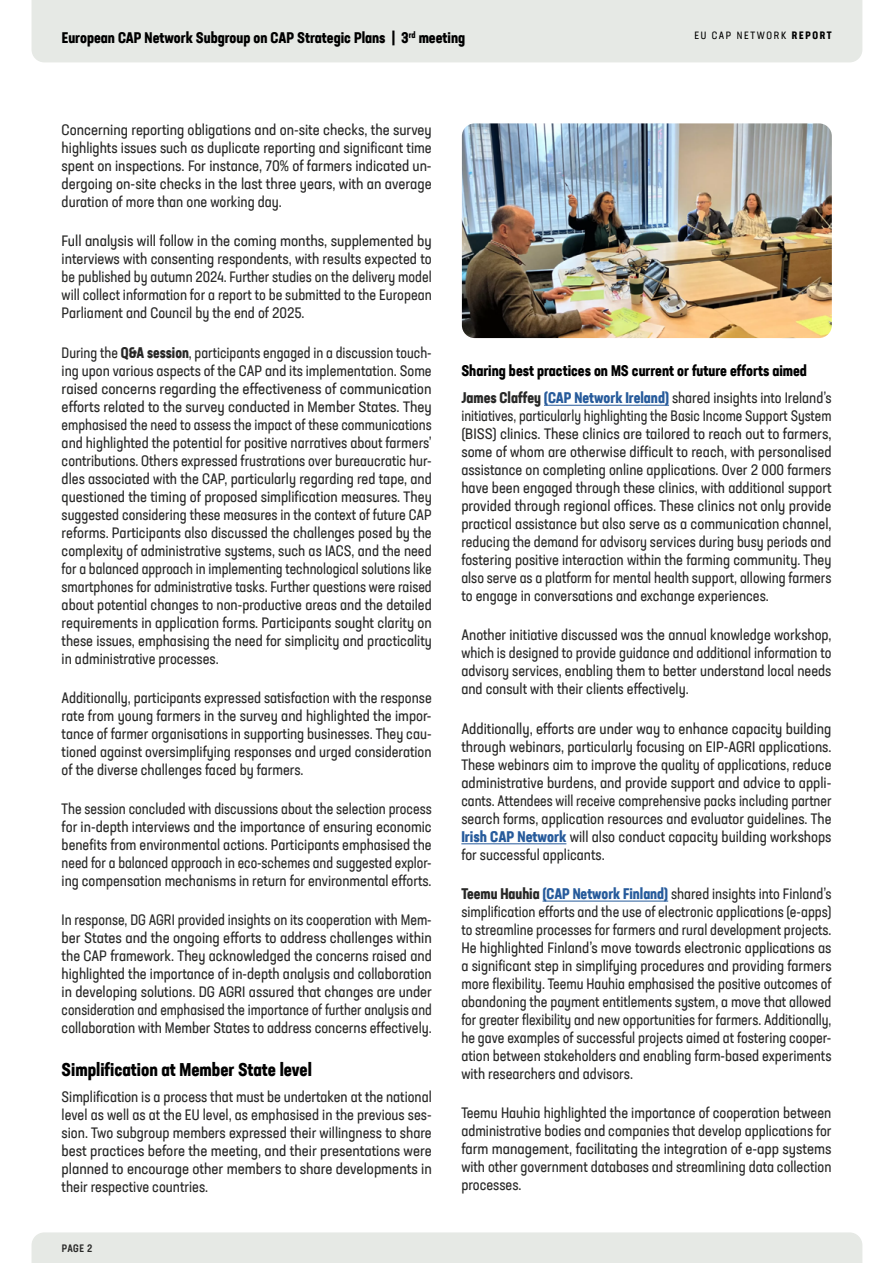
<style>
.page{position:relative;width:893px;height:1263px;background:#fff}
.page>*{position:absolute;margin:0;border:0;box-sizing:border-box;transform-origin:0 0}
.t1{font:700 condensed 18px "Neusa Next Std";color:#000}
.t2{font:condensed 15px/18px "Neusa Next Std";color:#282827;text-align:justify}
.t3{font:condensed 15px/18px "Neusa Next Std";color:#282827;text-align:justify;scale:.96 1}
.t4{font:condensed 15px/18px "Neusa Next Std";color:#282827;text-align:justify;scale:1.04 1}
.t5{font:700 condensed 15px/26.5px "Neusa Next Std";color:#000}
.t6{font:condensed 10.5px "Neusa Next Std";letter-spacing:.16em;color:#000}
.t7{font:500 condensed 10.5px "Neusa Next Std";color:#282827}
.s1{font-weight:700}
.s2{color:#282827}
.s3{color:#275b9b}
.s4{font-weight:400;color:#282827}
.s5{font-weight:700;color:#275b9b}
</style>
<div class="page">
<div style="left:32px;top:1232px;width:830px;height:31px;background:#e6e9e5"></div>
<hr style="left:544px;top:405px;width:125px;height:1px;background:#275b9b">
<hr style="left:461px;top:843px;width:105px;height:1px;background:#275b9b">
<hr style="left:542px;top:901px;width:126px;height:1px;background:#275b9b">
<div style="left:32px;top:0;width:830px;height:62px;background:#e6e9e5"></div>
<img style="left:462px;top:123px;width:370px;height:215px">
<p class="t5" style="left:62px;top:25px;width:405px">European CAP Network Subgroup on CAP Strategic Plans | 3<sup>rd</sup> meeting</p>
<p class="t6" style="left:694px;top:29px;width:139px">EU CAP NETWORK <span class="s1">REPORT</span></p>
<p class="t2" style="left:62px;top:120px;width:372px">Concerning reporting obligations and on-site checks, the survey highlights issues such as duplicate reporting and significant time spent on inspections. For instance, 70% of farmers indicated un&shy;dergoing on-site checks in the last three years, with an average duration of more than one working day.</p>
<p class="t4" style="left:62px;top:232px;width:357px">Full analysis will follow in the coming months, supplemented by interviews with consenting respondents, with results expected to be published by autumn 2024. Further studies on the delivery model will collect information for a report to be submitted to the European Parliament and Council by the end of 2025.</p>
<p class="t2" style="left:62px;top:343px;width:372px">During the <span class="s1">Q&amp;A session</span>, participants engaged in a discussion touch&shy;ing upon various aspects of the CAP and its implementation. Some raised concerns regarding the effectiveness of communication efforts related to the survey conducted in Member States. They emphasised the need to assess the impact of these communications and highlighted the potential for positive narratives about farmers’ contributions. Others expressed frustrations over bureaucratic hur&shy;dles associated with the CAP, particularly regarding red tape, and questioned the timing of proposed simplification measures. They suggested considering these measures in the context of future CAP reforms. Participants also discussed the challenges posed by the complexity of administrative systems, such as IACS, and the need for a balanced approach in implementing technological solutions like smartphones for administrative tasks. Further questions were raised about potential changes to non-productive areas and the detailed requirements in application forms. Participants sought clarity on these issues, emphasising the need for simplicity and practicality in administrative processes.</p>
<p class="t2" style="left:62px;top:688px;width:372px">Additionally, participants expressed satisfaction with the response rate from young farmers in the survey and highlighted the impor&shy;tance of farmer organisations in supporting businesses. They cau&shy;tioned against oversimplifying responses and urged consideration of the diverse challenges faced by farmers.</p>
<p class="t2" style="left:62px;top:800px;width:372px">The session concluded with discussions about the selection process for in-depth interviews and the importance of ensuring economic benefits from environmental actions. Participants emphasised the need for a balanced approach in eco-schemes and suggested explor&shy;ing compensation mechanisms in return for environmental efforts.</p>
<p class="t2" style="left:62px;top:911px;width:372px">In response, DG AGRI provided insights on its cooperation with Mem&shy;ber States and the ongoing efforts to address challenges within the CAP framework. They acknowledged the concerns raised and highlighted the importance of in-depth analysis and collaboration in developing solutions. DG AGRI assured that changes are under consideration and emphasised the importance of further analysis and collaboration with Member States to address concerns effectively.</p>
<p class="t1" style="left:62px;top:1058px;width:252px">Simplification at Member State level</p>
<p class="t2" style="left:62px;top:1088px;width:372px">Simplification is a process that must be undertaken at the national level as well as at the EU level, as emphasised in the previous ses&shy;sion. Two subgroup members expressed their willingness to share best practices before the meeting, and their presentations were planned to encourage other members to share developments in their respective countries.</p>
<p class="t7" style="left:62px;top:1242px;width:32px">PAGE 2</p>
<p class="t5" style="left:461px;top:358px;width:372px">Sharing best practices on MS current or future efforts aimed<br><span class="s2">James Claffey</span> <span class="s3">(CAP Network Ireland)</span> <span class="s4">shared insights into Ireland’s</span></p>
<p class="t3" style="left:461px;top:406px;width:387px">initiatives, particularly highlighting the Basic Income Support System (BISS) clinics. These clinics are tailored to reach out to farmers, some of whom are otherwise difficult to reach, with personalised assistance on completing online applications. Over 2 000 farmers have been engaged through these clinics, with additional support provided through regional offices. These clinics not only provide practical assistance but also serve as a communication channel, reducing the demand for advisory services during busy periods and fostering positive interaction within the farming community. They also serve as a platform for mental health support, allowing farmers to engage in conversations and exchange experiences.</p>
<p class="t2" style="left:461px;top:626px;width:372px">Another initiative discussed was the annual knowledge workshop, which is designed to provide guidance and additional information to advisory services, enabling them to better understand local needs and consult with their clients effectively.</p>
<p class="t2" style="left:461px;top:719px;width:372px">Additionally, efforts are under way to enhance capacity building through webinars, particularly focusing on EIP-AGRI applications.<br>These webinars aim to improve the quality of applications, reduce administrative burdens, and provide support and advice to appli&shy;cants. Attendees will receive comprehensive packs including partner search forms, application resources and evaluator guidelines. The <span class="s5">Irish CAP Network</span> will also conduct capacity building workshops for successful applicants.</p>
<p class="t2" style="left:461px;top:884px;width:372px"><span class="s1">Teemu Hauhia</span> <span class="s5">(CAP Network Finland)</span> shared insights into Finland’s simplification efforts and the use of electronic applications (e-apps) to streamline processes for farmers and rural development projects.<br>He highlighted Finland’s move towards electronic applications as a significant step in simplifying procedures and providing farmers more flexibility. Teemu Hauhia emphasised the positive outcomes of abandoning the payment entitlements system, a move that allowed for greater flexibility and new opportunities for farmers. Additionally, he gave examples of successful projects aimed at fostering cooper&shy;ation between stakeholders and enabling farm-based experiments with researchers and advisors.</p>
<p class="t2" style="left:461px;top:1104px;width:372px">Teemu Hauhia highlighted the importance of cooperation between administrative bodies and companies that develop applications for farm management, facilitating the integration of e-app systems with other government databases and streamlining data collection processes.</p>
</div>
